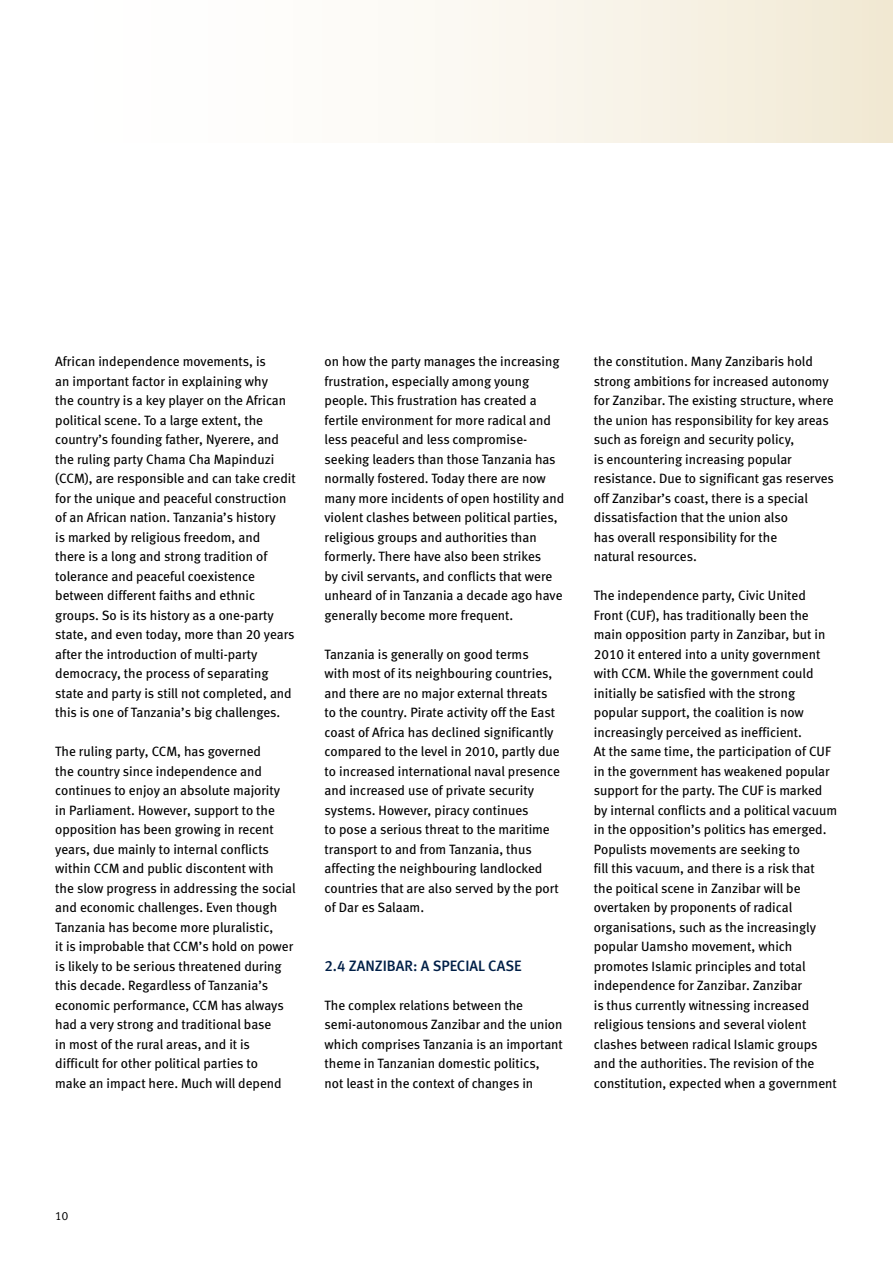
<style>
.page{position:relative;width:893px;height:1263px;background:#fff}
.page>*{position:absolute;margin:0;border:0;box-sizing:border-box;transform-origin:0 0}
.Brød_HF_versaler{font:15px "Meta Medium LF";color:#001f47}
.Body_Meta{font:13.5px/19.5px "Meta Book LF";color:#000}
.t1{font:12px "Meta Plus Normal Caps";color:#000}
</style>
<div class="page">
<div style="left:0;top:0;width:893px;height:142px;background:linear-gradient(to right,#fff,#f3ebd9)"></div>
<p class="Body_Meta" style="left:55px;top:351px;width:242px">African independence movements, is<br>an important factor in explaining why<br>the country is a key player on the African political scene. To a large extent, the country’s founding father, Nyerere, and the ruling party Chama Cha Mapinduzi (CCM), are responsible and can take credit for the unique and peaceful construction of an African nation. Tanzania’s history<br>is marked by religious freedom, and<br>there is a long and strong tradition of tolerance and peaceful coexistence between different faiths and ethnic groups. So is its history as a one-party state, and even today, more than 20 years after the introduction of multi-party democracy, the process of separating state and party is still not completed, and this is one of Tanzania’s big challenges.</p>
<p class="Body_Meta" style="left:55px;top:741px;width:242px">The ruling party, CCM, has governed<br>the country since independence and continues to enjoy an absolute majority<br>in Parliament. However, support to the opposition has been growing in recent years, due mainly to internal conflicts within CCM and public discontent with the slow progress in addressing the social and economic challenges. Even though Tanzania has become more pluralistic,<br>it is improbable that CCM’s hold on power is likely to be serious threatened during this decade. Regardless of Tanzania’s economic performance, CCM has always had a very strong and traditional base<br>in most of the rural areas, and it is difficult for other political parties to<br>make an impact here. Much will depend</p>
<p class="Body_Meta" style="left:325px;top:351px;width:241px">on how the party manages the increasing frustration, especially among young people. This frustration has created a fertile environment for more radical and less peaceful and less compromise&shy;seeking leaders than those Tanzania has normally fostered. Today there are now many more incidents of open hostility and violent clashes between political parties, religious groups and authorities than formerly. There have also been strikes<br>by civil servants, and conflicts that were unheard of in Tanzania a decade ago have generally become more frequent.</p>
<p class="Body_Meta" style="left:325px;top:644px;width:237px">Tanzania is generally on good terms<br>with most of its neighbouring countries, and there are no major external threats to the country. Pirate activity off the East coast of Africa has declined significantly compared to the level in 2010, partly due to increased international naval presence and increased use of private security systems. However, piracy continues<br>to pose a serious threat to the maritime transport to and from Tanzania, thus affecting the neighbouring landlocked countries that are also served by the port of Dar es Salaam.</p>
<p class="Brød_HF_versaler" style="left:325px;top:957px;width:198px">2.4 ZANZIBAR: A SPECIAL CASE</p>
<p class="Body_Meta" style="left:325px;top:995px;width:240px">The complex relations between the semi-autonomous Zanzibar and the union which comprises Tanzania is an important theme in Tanzanian domestic politics,<br>not least in the context of changes in</p>
<p class="Body_Meta" style="left:594px;top:351px;width:242px">the constitution. Many Zanzibaris hold strong ambitions for increased autonomy for Zanzibar. The existing structure, where the union has responsibility for key areas such as foreign and security policy,<br>is encountering increasing popular resistance. Due to significant gas reserves off Zanzibar’s coast, there is a special dissatisfaction that the union also<br>has overall responsibility for the<br>natural resources.</p>
<p class="Body_Meta" style="left:594px;top:585px;width:245px">The independence party, Civic United Front (CUF), has traditionally been the main opposition party in Zanzibar, but in 2010 it entered into a unity government with CCM. While the government could initially be satisfied with the strong popular support, the coalition is now increasingly perceived as inefficient.<br>At the same time, the participation of CUF in the government has weakened popular support for the party. The CUF is marked by internal conflicts and a political vacuum in the opposition’s politics has emerged.<br>Populists movements are seeking to<br>fill this vacuum, and there is a risk that<br>the poitical scene in Zanzibar will be overtaken by proponents of radical organisations, such as the increasingly popular Uamsho movement, which promotes Islamic principles and total independence for Zanzibar. Zanzibar<br>is thus currently witnessing increased religious tensions and several violent clashes between radical Islamic groups and the authorities. The revision of the constitution, expected when a government</p>
<p class="t1" style="left:55px;top:1209px;width:14px">10</p>
</div>
